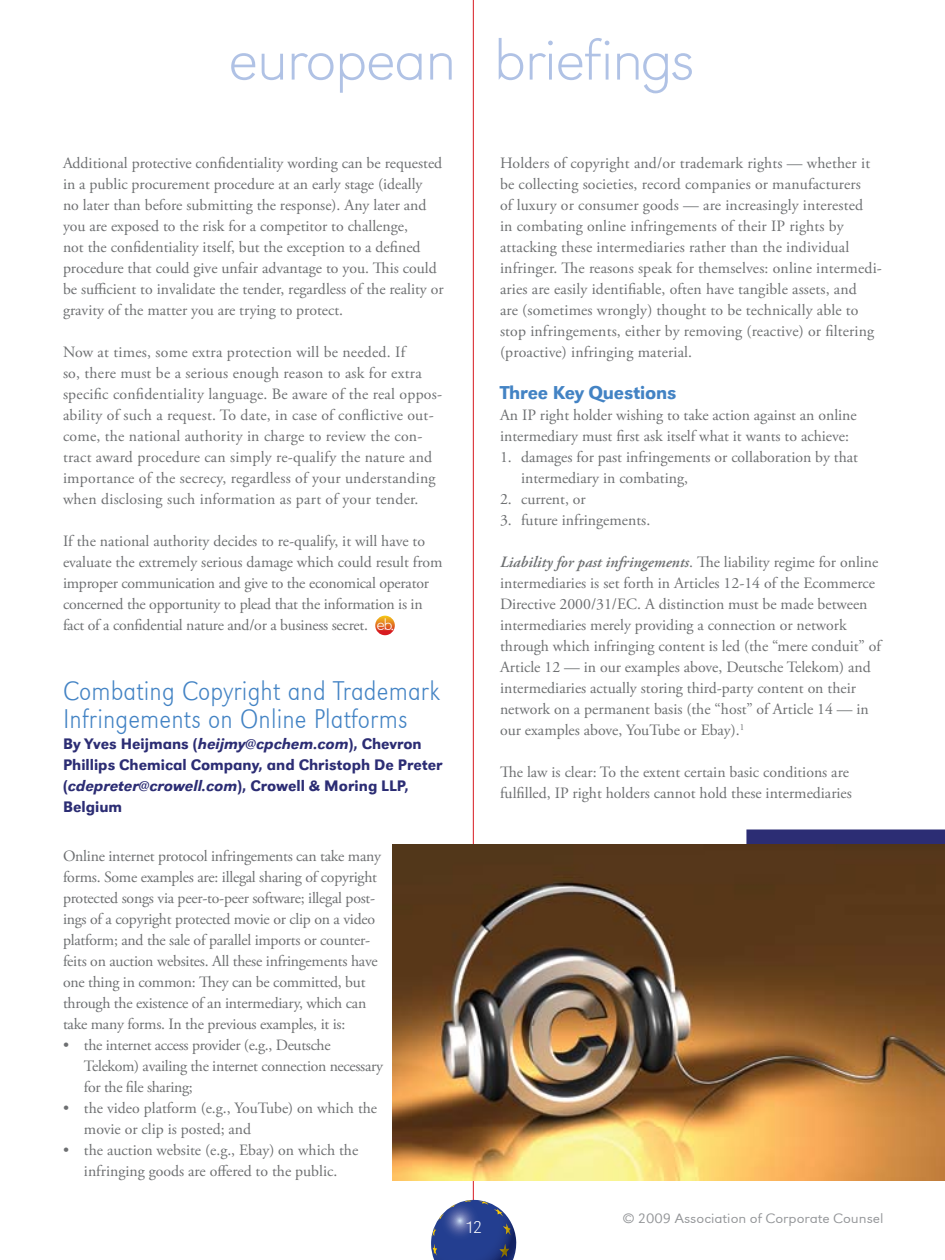
<style>
.page{position:relative;width:945px;height:1260px;background:#fff}
.page>*{position:absolute;margin:0;border:0;box-sizing:border-box;transform-origin:0 0}
.t1{font:59.5px "URW Grotesk T Extr Ligh Extr Wide";letter-spacing:-.035em;color:#b0c2e5}
.t2{font:28px/27.8px "URW Grotesk T Extr Ligh Extr Narr";letter-spacing:.005em;color:#4383c4}
.t3{font:500 19.25px "URW Grotesk T";letter-spacing:-.01em;color:#4383c4}
.t4{font:17.5px "URW Grotesk T Extr Ligh Extr Wide";color:#fff}
.t5{font:15.75px/21px "Adobe Garamond Pro";color:#6d6f71}
.t6{font:500 15.75px/21px "URW Grotesk T";color:#2c2d74}
.t7{font:15.75px/21px "Adobe Garamond Pro";letter-spacing:-.02em;color:#6d6f71}
.t8{font:14px "URW Grotesk T Ligh Extr Wide";color:#939598}
.s1{font-family:"URW Grotesk T Extr Ligh Extr Wide";font-size:16.62px;color:#fff}
.s2{font-style:italic}
.s3{font-weight:600;font-style:italic}
</style>
<div class="page">
<hr style="left:473px;top:0;width:1px;height:1214px;background:#d71920">
<svg style="left:431px;top:1200px;width:86px;height:60px"></svg>
<div style="left:746px;top:830px;width:199px;height:15px;background:#2c2d74"></div>
<svg style="left:375px;top:616px;width:20px;height:19px"></svg>
<img style="left:392px;top:845px;width:553px;height:335px">
<h1 class="t1" style="left:228px;top:25px;width:468px">european briefings</h1>
<p class="t5" style="left:63px;top:153px;width:382px">Additional protective confidentiality wording can be requested in a public procurement procedure at an early stage (ideally<br>no later than before submitting the response). Any later and you are exposed to the risk for a competitor to challenge,<br>not the confidentiality itself, but the exception to a defined procedure that could give unfair advantage to you. This could be sufficient to invalidate the tender, regardless of the reality or gravity of the matter you are trying to protect.</p>
<p class="t5" style="left:63px;top:342px;width:381px">Now at times, some extra protection will be needed. If<br>so, there must be a serious enough reason to ask for extra specific confidentiality language. Be aware of the real oppos&shy;ability of such a request. To date, in case of conflictive out&shy;come, the national authority in charge to review the con&shy;tract award procedure can simply re-qualify the nature and importance of the secrecy, regardless of your understanding when disclosing such information as part of your tender.</p>
<p class="t5" style="left:63px;top:531px;width:381px">If the national authority decides to re-qualify, it will have to evaluate the extremely serious damage which could result from improper communication and give to the economical operator concerned the opportunity to plead that the information is in fact of a confidential nature and/or a business secret. <span class="s1">eb.</span></p>
<h2 class="t2" style="left:63px;top:676px;width:378px">Combating Copyright and Trademark<br>Infringements on Online Platforms</h2>
<p class="t6" style="left:63px;top:733px;width:381px">By Yves Heijmans (<span class="s2">heijmy@cpchem.com</span>), Chevron Phillips Chemical Company, and Christoph De Preter (<span class="s2">cdepreter@crowell.com</span>), Crowell &amp; Moring LLP, Belgium</p>
<p class="t5" style="left:63px;top:846px;width:320px">Online internet protocol infringements can take many forms. Some examples are: illegal sharing of copyright protected songs via peer-to-peer software; illegal post&shy;ings of a copyright protected movie or clip on a video platform; and the sale of parallel imports or counter&shy;feits on auction websites. All these infringements have one thing in common: They can be committed, but through the existence of an intermediary, which can take many forms. In the previous examples, it is:</p>
<p class="t7" style="left:84px;top:1035px;width:301px;text-indent:-21px">• the internet access provider (e.g., Deutsche<br>Telekom) availing the internet connection necessary for the file sharing;</p>
<p class="t5" style="left:84px;top:1098px;width:295px;text-indent:-21px">• the video platform (e.g., YouTube) on which the movie or clip is posted; and</p>
<p class="t5" style="left:63px;top:1140px;width:297px;text-align:center">• the auction website (e.g., Ebay) on which the infringing goods are offered to the public.</p>
<p class="t5" style="left:500px;top:153px;width:383px">Holders of copyright and/or trademark rights — whether it be collecting societies, record companies or manufacturers<br>of luxury or consumer goods — are increasingly interested<br>in combating online infringements of their IP rights by attacking these intermediaries rather than the individual infringer. The reasons speak for themselves: online intermedi&shy;aries are easily identifiable, often have tangible assets, and<br>are (sometimes wrongly) thought to be technically able to stop infringements, either by removing (reactive) or filtering (proactive) infringing material.</p>
<p class="t3" style="left:500px;top:382px;width:178px">Three Key Questions</p>
<p class="t5" style="left:500px;top:405px;width:358px">An IP right holder wishing to take action against an online intermediary must first ask itself what it wants to achieve:</p>
<p class="t5" style="left:521px;top:447px;width:339px;text-indent:-21px">1. damages for past infringements or collaboration by that intermediary in combating,</p>
<p class="t5" style="left:500px;top:489px;width:87px">2. current, or</p>
<p class="t5" style="left:500px;top:510px;width:152px">3. future infringements.</p>
<p class="t5" style="left:500px;top:552px;width:382px"><span class="s3">Liability for past infringements</span>. The liability regime for online intermediaries is set forth in Articles 12-14 of the Ecommerce Directive 2000/31/EC. A distinction must be made between intermediaries merely providing a connection or network through which infringing content is led (the “mere conduit” of Article 12 — in our examples above, Deutsche Telekom) and intermediaries actually storing third-party content on their network on a permanent basis (the “host” of Article 14 — in our examples above, YouTube or Ebay).<sup>1</sup></p>
<p class="t5" style="left:500px;top:762px;width:353px">The law is clear: To the extent certain basic conditions are fulfilled, IP right holders cannot hold these intermediaries</p>
<p class="t4" style="left:464px;top:1217px;width:20px">12</p>
<p class="t8" style="left:623px;top:1210px;width:262px">© 2009 Association of Corporate Counsel</p>
</div>
